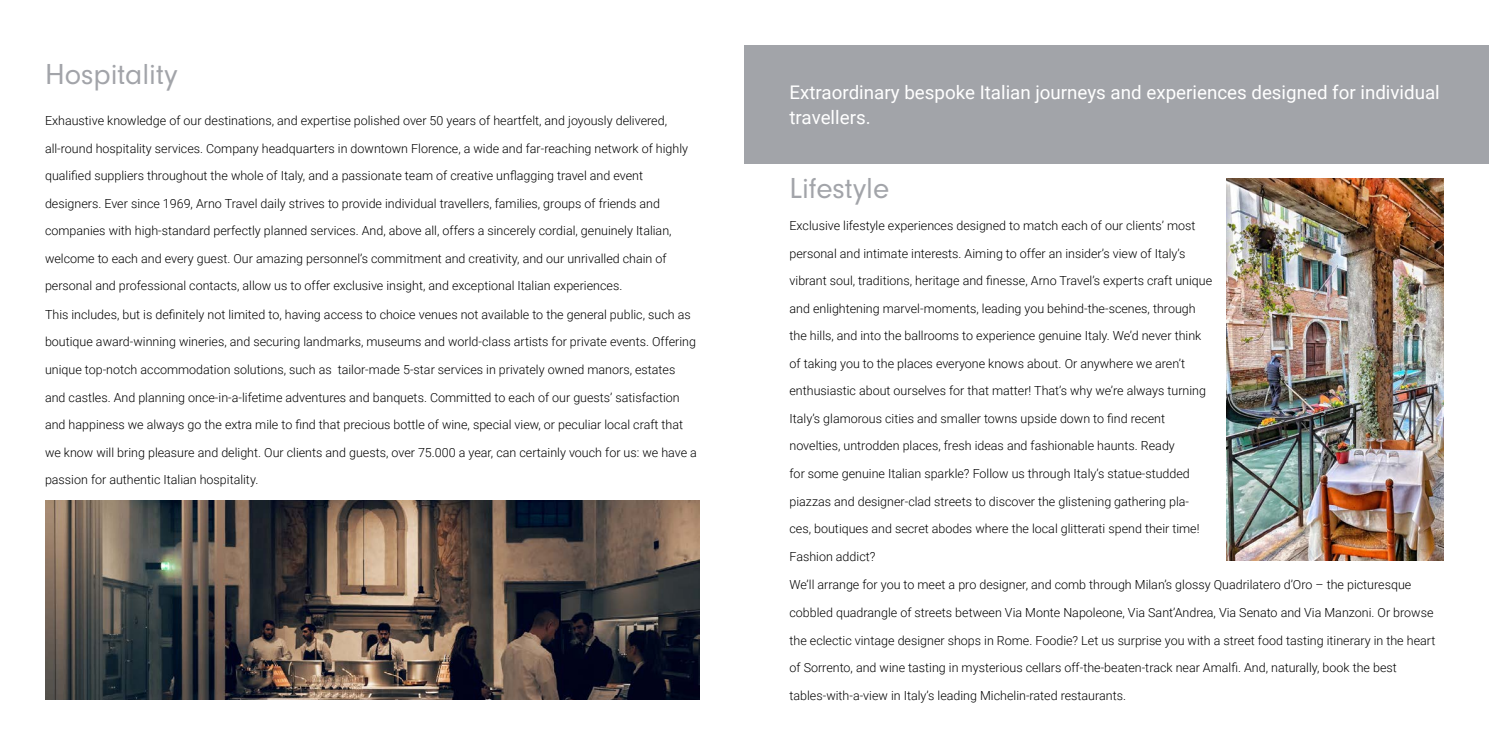
<style>
.page{position:relative;width:1489px;height:745px;background:#fff}
.page>*{position:absolute;margin:0;border:0;box-sizing:border-box;transform-origin:0 0}
.t1{font:30px "Neuzeit Gro";color:#a2a4a9}
.t2{font:18.75px/25px "Roboto";color:#fff}
.t3{font:300 12.5px "Roboto";color:#000}
</style>
<div class="page">
<img style="left:45px;top:500px;width:654px;height:199px">
<img style="left:1226px;top:178px;width:217px;height:382px">
<div style="left:744px;top:45px;width:744px;height:118px;background:#a2a4a9"></div>
<h1 class="t1" style="left:45px;top:58px;width:134px">Hospitality</h1>
<p class="t3" style="left:45px;top:112px;width:623px">Exhaustive knowledge of our destinations, and expertise polished over 50 years of heartfelt, and joyously delivered,</p>
<p class="t3" style="left:45px;top:139px;width:644px">all-round hospitality services. Company headquarters in downtown Florence, a wide and far-reaching network of highly</p>
<p class="t3" style="left:45px;top:167px;width:599px">qualified suppliers throughout the whole of Italy, and a passionate team of creative unflagging travel and event</p>
<p class="t3" style="left:45px;top:194px;width:616px">designers. Ever since 1969, Arno Travel daily strives to provide individual travellers, families, groups of friends and</p>
<p class="t3" style="left:45px;top:222px;width:628px">companies with high-standard perfectly planned services. And, above all, offers a sincerely cordial, genuinely Italian,</p>
<p class="t3" style="left:45px;top:249px;width:623px">welcome to each and every guest. Our amazing personnel’s commitment and creativity, and our unrivalled chain of</p>
<p class="t3" style="left:45px;top:277px;width:579px">personal and professional contacts, allow us to offer exclusive insight, and exceptional Italian experiences.</p>
<p class="t3" style="left:45px;top:305px;width:647px">This includes, but is definitely not limited to, having access to choice venues not available to the general public, such as</p>
<p class="t3" style="left:45px;top:333px;width:652px">boutique award-winning wineries, and securing landmarks, museums and world-class artists for private events. Offering</p>
<p class="t3" style="left:45px;top:360px;width:632px">unique top-notch accommodation solutions, such as tailor-made 5-star services in privately owned manors, estates</p>
<p class="t3" style="left:45px;top:388px;width:636px">and castles. And planning once-in-a-lifetime adventures and banquets. Committed to each of our guests’ satisfaction</p>
<p class="t3" style="left:45px;top:415px;width:639px">and happiness we always go the extra mile to find that precious bottle of wine, special view, or peculiar local craft that</p>
<p class="t3" style="left:45px;top:443px;width:653px">we know will bring pleasure and delight. Our clients and guests, over 75.000 a year, can certainly vouch for us: we have a</p>
<p class="t3" style="left:45px;top:470px;width:215px">passion for authentic Italian hospitality.</p>
<h2 class="t2" style="left:789px;top:79px;width:651px">Extraordinary bespoke Italian journeys and experiences designed for individual travellers.</h2>
<h1 class="t1" style="left:789px;top:172px;width:101px">Lifestyle</h1>
<p class="t3" style="left:789px;top:217px;width:407px">Exclusive lifestyle experiences designed to match each of our clients’ most</p>
<p class="t3" style="left:789px;top:244px;width:397px">personal and intimate interests. Aiming to offer an insider’s view of Italy’s</p>
<p class="t3" style="left:789px;top:272px;width:424px">vibrant soul, traditions, heritage and finesse, Arno Travel’s experts craft unique</p>
<p class="t3" style="left:789px;top:299px;width:407px">and enlightening marvel-moments, leading you behind-the-scenes, through</p>
<p class="t3" style="left:789px;top:327px;width:413px">the hills, and into the ballrooms to experience genuine Italy. We’d never think</p>
<p class="t3" style="left:789px;top:354px;width:397px">of taking you to the places everyone knows about. Or anywhere we aren’t</p>
<p class="t3" style="left:789px;top:382px;width:418px">enthusiastic about ourselves for that matter! That’s why we’re always turning</p>
<p class="t3" style="left:789px;top:409px;width:377px">Italy’s glamorous cities and smaller towns upside down to find recent</p>
<p class="t3" style="left:789px;top:437px;width:387px">novelties, untrodden places, fresh ideas and fashionable haunts. Ready</p>
<p class="t3" style="left:789px;top:464px;width:402px">for some genuine Italian sparkle? Follow us through Italy’s statue-studded</p>
<p class="t3" style="left:789px;top:492px;width:401px">piazzas and designer-clad streets to discover the glistening gathering pla-</p>
<p class="t3" style="left:789px;top:519px;width:411px">ces, boutiques and secret abodes where the local glitterati spend their time!</p>
<p class="t3" style="left:789px;top:547px;width:87px">Fashion addict?</p>
<p class="t3" style="left:789px;top:576px;width:623px">We’ll arrange for you to meet a pro designer, and comb through Milan’s glossy Quadrilatero d’Oro – the picturesque</p>
<p class="t3" style="left:789px;top:603px;width:645px">cobbled quadrangle of streets between Via Monte Napoleone, Via Sant’Andrea, Via Senato and Via Manzoni. Or browse</p>
<p class="t3" style="left:789px;top:631px;width:647px">the eclectic vintage designer shops in Rome. Foodie? Let us surprise you with a street food tasting itinerary in the heart</p>
<p class="t3" style="left:789px;top:658px;width:608px">of Sorrento, and wine tasting in mysterious cellars off-the-beaten-track near Amalfi. And, naturally, book the best</p>
<p class="t3" style="left:789px;top:686px;width:338px">tables-with-a-view in Italy’s leading Michelin-rated restaurants.</p>
</div>
